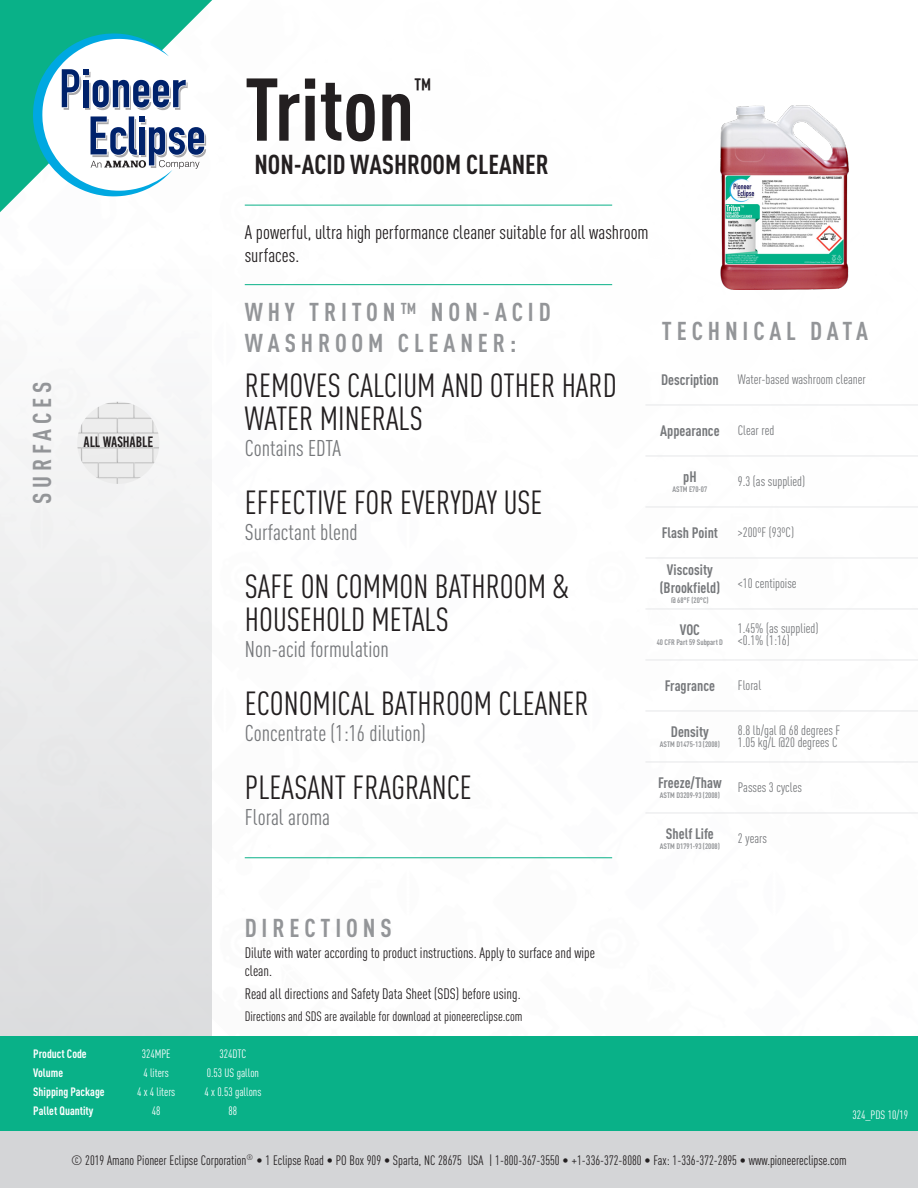
<style>
.page{position:relative;width:918px;height:1188px;background:#fff}
.page>*{position:absolute;margin:0;border:0;box-sizing:border-box;transform-origin:0 0}
.t1{font:700 87.45px "DIN Cond";color:#231f20}
.t2{font:33px/33px "DIN Cond";color:#231f20}
.t3{font:700 27.6px "DIN Cond";color:#231f20}
.t4{font:700 27px "DIN Cond";color:#231f20}
.t5{font:700 25.5px/30.6px "DIN Cond";letter-spacing:.19em;color:#939598}
.t6{font:22.5px "DIN Cond";color:#76787b}
.product_description{font:19.5px/23.4px "DIN Cond";color:#231f20}
.tech__info{font:15px/18px "DIN Cond";color:#231f20}
.tech__heading{font:700 15px/18px "DIN Cond";color:#76787b;text-align:center}
.t7{font:15px "Bebas Kai";color:#231f20}
.tech__info-2{font:13.5px "DIN Cond";color:#231f20}
.t8{font:13.5px "DIN Cond";color:#76787b}
.tech__info-3{font:12px "DIN Cond";color:#fff}
.tech__heading-2{font:700 12px "DIN Cond";color:#fff}
.tech__heading-3{font:700 7.95px "DIN Cond";color:#939598}
</style>
<div class="page">
<svg style="left:0;top:401px;width:212px;height:635px;fill:#e9e9ea"></svg>
<div style="left:0;top:1123px;width:918px;height:65px;background:#d4d5d7"></div>
<svg style="left:0;top:0;width:212px;height:212px;fill:#09b188"></svg>
<div style="left:0;top:1036px;width:918px;height:95px;background:#09b188"></div>
<hr style="left:245px;top:284px;width:367px;height:1px;background:#09b188">
<hr style="left:245px;top:205px;width:367px;height:1px;background:#09b188">
<hr style="left:245px;top:857px;width:367px;height:1px;background:#09b188">
<img style="left:77px;top:402px;width:82px;height:82px;border-radius:41px">
<hr style="left:645px;top:405px;width:89px;height:1px;background:#e6e7e9">
<hr style="left:734px;top:405px;width:184px;height:1px;background:#e6e7e9">
<hr style="left:645px;top:456px;width:89px;height:1px;background:#e6e7e9">
<hr style="left:734px;top:456px;width:184px;height:1px;background:#e6e7e9">
<hr style="left:645px;top:507px;width:89px;height:1px;background:#e6e7e9">
<hr style="left:734px;top:507px;width:184px;height:1px;background:#e6e7e9">
<hr style="left:645px;top:558px;width:89px;height:1px;background:#e6e7e9">
<hr style="left:734px;top:558px;width:184px;height:1px;background:#e6e7e9">
<hr style="left:645px;top:609px;width:89px;height:1px;background:#e6e7e9">
<hr style="left:734px;top:609px;width:184px;height:1px;background:#e6e7e9">
<hr style="left:645px;top:660px;width:89px;height:1px;background:#e6e7e9">
<hr style="left:734px;top:660px;width:184px;height:1px;background:#e6e7e9">
<hr style="left:645px;top:711px;width:89px;height:1px;background:#e6e7e9">
<hr style="left:734px;top:711px;width:184px;height:1px;background:#e6e7e9">
<hr style="left:645px;top:762px;width:89px;height:1px;background:#e6e7e9">
<hr style="left:734px;top:762px;width:184px;height:1px;background:#e6e7e9">
<hr style="left:645px;top:813px;width:89px;height:1px;background:#e6e7e9">
<hr style="left:734px;top:813px;width:184px;height:1px;background:#e6e7e9">
<img style="left:720px;top:105px;width:129px;height:185px">
<svg style="left:33px;top:33px;width:173px;height:163px"></svg>
<p class="t1" style="left:245px;top:56px;width:171px">Triton</p>
<p class="t3" style="left:414px;top:71px;width:19px">™</p>
<p class="t4" style="left:254px;top:148px;width:296px">NON-ACID WASHROOM CLEANER</p>
<p class="t5" style="left:26px;top:504px;width:124px;rotate:-90deg">SURFACES</p>
<p class="t7" style="left:83px;top:434px;width:71px">ALL WASHABLE</p>
<p class="product_description" style="left:245px;top:220px;width:405px">A powerful, ultra high performance cleaner suitable for all washroom surfaces.</p>
<p class="t5" style="left:245px;top:296px;width:307px">WHY TRITON™ NON-ACID<br>WASHROOM CLEANER:</p>
<p class="t2" style="left:245px;top:369px;width:373px">REMOVES CALCIUM AND OTHER HARD<br>WATER MINERALS</p>
<p class="t6" style="left:245px;top:435px;width:98px">Contains EDTA</p>
<p class="t2" style="left:245px;top:486px;width:299px">EFFECTIVE FOR EVERYDAY USE</p>
<p class="t6" style="left:245px;top:519px;width:114px">Surfactant blend</p>
<p class="t2" style="left:245px;top:570px;width:325px">SAFE ON COMMON BATHROOM &amp;<br>HOUSEHOLD METALS</p>
<p class="t6" style="left:245px;top:636px;width:145px">Non-acid formulation</p>
<p class="t2" style="left:245px;top:687px;width:345px">ECONOMICAL BATHROOM CLEANER</p>
<p class="t6" style="left:245px;top:720px;width:182px">Concentrate (1:16 dilution)</p>
<p class="t2" style="left:245px;top:771px;width:229px">PLEASANT FRAGRANCE</p>
<p class="t6" style="left:245px;top:804px;width:87px">Floral aroma</p>
<p class="t5" style="left:662px;top:315px;width:208px">TECHNICAL DATA</p>
<p class="tech__heading" style="left:661px;top:370px;width:59px">Description</p>
<p class="t8" style="left:738px;top:372px;width:129px">Water-based washroom cleaner</p>
<p class="tech__heading" style="left:660px;top:421px;width:61px">Appearance</p>
<p class="t8" style="left:738px;top:423px;width:38px">Clear red</p>
<p class="tech__heading" style="left:683px;top:467px;width:15px">pH</p>
<p class="tech__heading-3" style="left:673px;top:484px;width:36px">ASTM E70-07</p>
<p class="t8" style="left:738px;top:474px;width:69px">9.3 (as supplied)</p>
<p class="tech__heading" style="left:662px;top:523px;width:58px">Flash Point</p>
<p class="t8" style="left:738px;top:525px;width:58px">&gt;200ºF (93ºC)</p>
<p class="tech__heading" style="left:660px;top:560px;width:62px">Viscosity (Brookfield)</p>
<p class="tech__heading-3" style="left:671px;top:595px;width:39px">@ 68°F (20°C)</p>
<p class="t8" style="left:738px;top:576px;width:60px">&lt;10 centipoise</p>
<p class="tech__heading" style="left:680px;top:620px;width:22px">VOC</p>
<p class="tech__heading-3" style="left:657px;top:637px;width:68px">40 CFR Part 59 Subpart D</p>
<p class="t8" style="left:738px;top:621px;width:82px">1.45% (as supplied)</p>
<p class="t8" style="left:738px;top:633px;width:53px">&lt;0.1% (1:16)</p>
<p class="tech__heading" style="left:665px;top:676px;width:52px">Fragrance</p>
<p class="t8" style="left:738px;top:678px;width:25px">Floral</p>
<p class="tech__heading" style="left:671px;top:722px;width:39px">Density</p>
<p class="tech__heading-3" style="left:660px;top:739px;width:61px">ASTM D1475-13 (2008)</p>
<p class="t8" style="left:738px;top:723px;width:104px">8.8 lb/gal @ 68 degrees F</p>
<p class="t8" style="left:738px;top:735px;width:101px">1.05 kg/L @20 degrees C</p>
<p class="tech__heading" style="left:658px;top:773px;width:65px">Freeze/Thaw</p>
<p class="tech__heading-3" style="left:660px;top:790px;width:61px">ASTM D3209-93 (2008)</p>
<p class="t8" style="left:738px;top:780px;width:66px">Passes 3 cycles</p>
<p class="tech__heading" style="left:666px;top:824px;width:49px">Shelf Life</p>
<p class="tech__heading-3" style="left:660px;top:841px;width:61px">ASTM D1791-93 (2008)</p>
<p class="t8" style="left:738px;top:831px;width:31px">2 years</p>
<p class="t5" style="left:245px;top:912px;width:148px">DIRECTIONS</p>
<p class="tech__info" style="left:245px;top:944px;width:352px">Dilute with water according to product instructions. Apply to surface and wipe clean.</p>
<p class="tech__info" style="left:245px;top:984px;width:277px">Read all directions and Safety Data Sheet (SDS) before using.</p>
<p class="tech__info-2" style="left:245px;top:1008px;width:279px">Directions and SDS are available for download at pioneereclipse.com</p>
<p class="tech__heading-2" style="left:33px;top:1046px;width:55px">Product Code</p>
<p class="tech__info-3" style="left:142px;top:1046px;width:30px">324MPE</p>
<p class="tech__info-3" style="left:220px;top:1046px;width:28px">324DTC</p>
<p class="tech__heading-2" style="left:33px;top:1065px;width:31px">Volume</p>
<p class="tech__info-3" style="left:143px;top:1065px;width:27px">4 liters</p>
<p class="tech__info-3" style="left:207px;top:1065px;width:54px">0.53 US gallon</p>
<p class="tech__heading-2" style="left:33px;top:1084px;width:73px">Shipping Package</p>
<p class="tech__info-3" style="left:137px;top:1084px;width:40px">4 x 4 liters</p>
<p class="tech__info-3" style="left:204px;top:1084px;width:58px">4 x 0.53 gallons</p>
<p class="tech__heading-2" style="left:33px;top:1103px;width:62px">Pallet Quantity</p>
<p class="tech__info-3" style="left:152px;top:1103px;width:10px">48</p>
<p class="tech__info-3" style="left:229px;top:1103px;width:10px">88</p>
<p class="tech__info-3" style="left:852px;top:1108px;width:57px">324_PDS 10/19</p>
<p class="tech__info-2" style="left:71px;top:1152px;width:777px">© 2019 Amano Pioneer Eclipse Corporation<sup>®</sup> • 1 Eclipse Road • PO Box 909 • Sparta, NC 28675 USA | 1-800-367-3550 • +1-336-372-8080 • Fax: 1-336-372-2895 • www.pioneereclipse.com</p>
</div>
